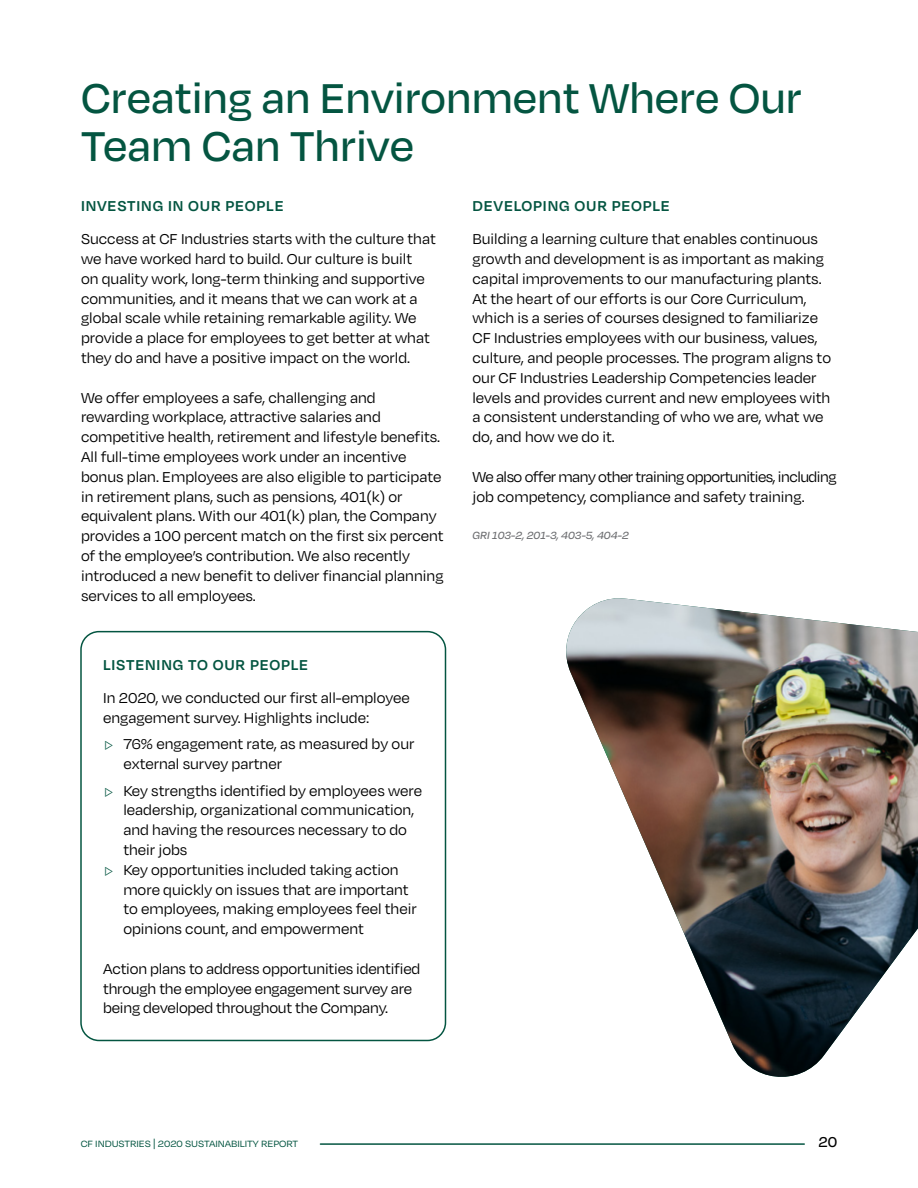
<style>
.page{position:relative;width:918px;height:1188px;background:#fff}
.page>*{position:absolute;margin:0;border:0;box-sizing:border-box;transform-origin:0 0}
.t1{font:500 48px/48px "Degular";color:#045541}
.t2{font:16.5px/19.8px "Degular";color:#000}
.t3{font:16.5px/19.8px "Degular";letter-spacing:-.03em;color:#000}
.t4{font:600 16.5px "Degular";letter-spacing:.05em;color:#045541}
.t5{font:500 16.5px "Degular";color:#000}
.t6{font:12px "Degular";letter-spacing:-.005em;color:#045541}
.t7{font:italic 500 12px "Degular";color:#6d6e71}
.s1{font-size:12px;color:#045541}
</style>
<div class="page">
<hr style="left:320px;top:1143px;width:484px;height:2px;background:#045541">
<div style="left:80px;top:631px;width:366px;height:410px;border:2px solid #045541;border-radius:18px"></div>
<img style="left:566px;top:598px;width:352px;height:479px">
<h1 class="t1" style="left:81px;top:72px;width:722px">Creating an Environment Where Our<br>Team Can Thrive</h1>
<p class="t4" style="left:81px;top:195px;width:204px">INVESTING IN OUR PEOPLE</p>
<p class="t2" style="left:81px;top:228px;width:356px">Success at CF Industries starts with the culture that we have worked hard to build. Our culture is built<br>on quality work, long-term thinking and supportive communities, and it means that we can work at a global scale while retaining remarkable agility. We provide a place for employees to get better at what they do and have a positive impact on the world.</p>
<p class="t2" style="left:81px;top:387px;width:364px">We offer employees a safe, challenging and rewarding workplace, attractive salaries and competitive health, retirement and lifestyle benefits.<br>All full-time employees work under an incentive bonus plan. Employees are also eligible to participate in retirement plans, such as pensions, 401(k) or equivalent plans. With our 401(k) plan, the Company provides a 100 percent match on the first six percent of the employee’s contribution. We also recently introduced a new benefit to deliver financial planning services to all employees.</p>
<p class="t4" style="left:103px;top:654px;width:207px">LISTENING TO OUR PEOPLE</p>
<p class="t2" style="left:103px;top:687px;width:308px">In 2020, we conducted our first all-employee engagement survey. Highlights include:</p>
<p class="t2" style="left:123px;top:734px;width:293px;text-indent:-20px"><span class="s1">▷</span> 76% engagement rate, as measured by our external survey partner</p>
<p class="t2" style="left:103px;top:780px;width:321px"><span class="s1">▷</span> Key strengths identified by employees were</p>
<p class="t2" style="left:123px;top:800px;width:292px">leadership, organizational communication,</p>
<p class="t2" style="left:123px;top:820px;width:285px">and having the resources necessary to do</p>
<p class="t2" style="left:123px;top:839px;width:66px">their jobs</p>
<p class="t2" style="left:103px;top:859px;width:297px"><span class="s1">▷</span> Key opportunities included taking action</p>
<p class="t2" style="left:123px;top:879px;width:287px">more quickly on issues that are important</p>
<p class="t2" style="left:123px;top:899px;width:295px">to employees, making employees feel their</p>
<p class="t2" style="left:123px;top:919px;width:242px">opinions count, and empowerment</p>
<p class="t2" style="left:103px;top:958px;width:319px">Action plans to address opportunities identified through the employee engagement survey are being developed throughout the Company.</p>
<p class="t4" style="left:472px;top:195px;width:199px">DEVELOPING OUR PEOPLE</p>
<p class="t2" style="left:472px;top:228px;width:360px">Building a learning culture that enables continuous growth and development is as important as making capital improvements to our manufacturing plants.<br>At the heart of our efforts is our Core Curriculum, which is a series of courses designed to familiarize CF Industries employees with our business, values, culture, and people processes. The program aligns to our CF Industries Leadership Competencies leader levels and provides current and new employees with a consistent understanding of who we are, what we do, and how we do it.</p>
<p class="t3" style="left:472px;top:466px;width:366px">We also offer many other training opportunities, including job competency, compliance and safety training.</p>
<p class="t7" style="left:472px;top:528px;width:158px">GRI 103-2, 201-3, 403-5, 404-2</p>
<p class="t6" style="left:81px;top:1136px;width:219px">CF Industries | 2020 sustainability Report</p>
<p class="t5" style="left:819px;top:1132px;width:20px">20</p>
</div>
